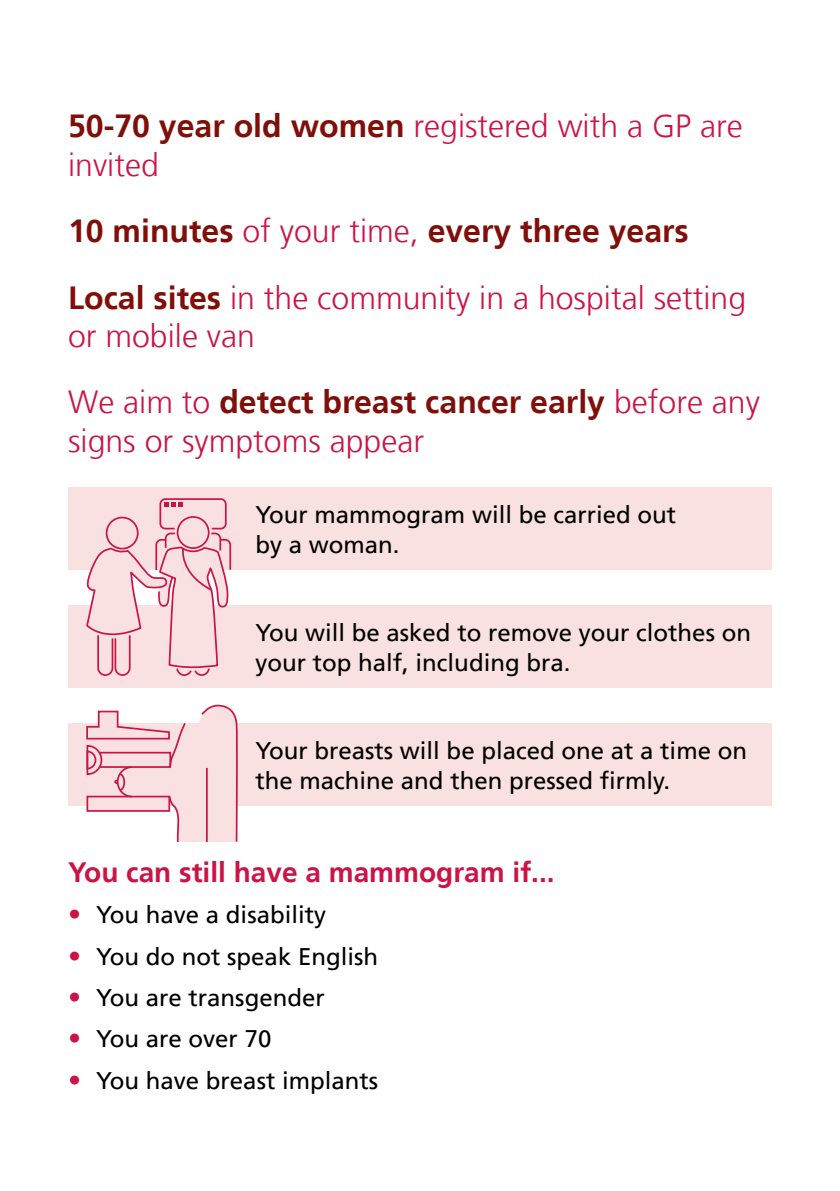
<style>
.page{position:relative;width:840px;height:1191px;background:#fff}
.page>*{position:absolute;margin:0;border:0;box-sizing:border-box;transform-origin:0 0}
.Body_Head_01{font:300 32px/38.4px "Frutiger LT";color:#cb1445}
.Body_Head_01-2{font:700 32px "Frutiger LT";color:#810f09}
.Main_Headings{font:700 28px "Frutiger LT";color:#cb1445}
.Body_Text{font:24px/30px "Frutiger LT";color:#000}
.s1{font-weight:700;color:#810f09}
.s2{font-weight:300;color:#cb1445}
.s3{font-size:26px;color:#cb1445}
</style>
<div class="page">
<div style="left:68px;top:487px;width:703px;height:82px;background:#f8e1e0"></div>
<div style="left:68px;top:605px;width:703px;height:82px;background:#f8e1e0"></div>
<div style="left:68px;top:723px;width:703px;height:82px;background:#f8e1e0"></div>
<svg style="left:85px;top:704px;width:154px;height:138px"></svg>
<hr style="left:206px;top:768px;width:2px;height:74px;background:#cb1445">
<div style="left:159px;top:498px;width:67px;height:31px;background:#f8e1e0;border:2px solid #cb1445;border-radius:5px"></div>
<svg style="left:164px;top:502px;width:18px;height:5px"></svg>
<div style="left:177px;top:517px;width:31px;height:31px;background:#f8e1e0;border-radius:50%"></div>
<div style="left:177px;top:516px;width:32px;height:33px;border:2px solid #cb1445;border-radius:50%"></div>
<div style="left:106px;top:516px;width:32px;height:33px;border:2px solid #cb1445;border-radius:50%"></div>
<svg style="left:85px;top:532px;width:147px;height:144px"></svg>
<p class="Body_Head_01" style="left:68px;top:108px;width:675px"><span class="s1">50-70 year old women</span> registered with a GP are invited</p>
<p class="Body_Head_01-2" style="left:68px;top:212px;width:622px">10 minutes <span class="s2">of your time,</span> every three years</p>
<p class="Body_Head_01" style="left:68px;top:279px;width:679px"><span class="s1">Local sites</span> in the community in a hospital setting or mobile van</p>
<p class="Body_Head_01" style="left:68px;top:383px;width:693px">We aim to <span class="s1">detect breast cancer early</span> before any signs or symptoms appear</p>
<p class="Body_Text" style="left:255px;top:499px;width:422px">Your mammogram will be carried out by a woman.</p>
<p class="Body_Text" style="left:255px;top:617px;width:497px">You will be asked to remove your clothes on your top half, including bra.</p>
<p class="Body_Text" style="left:255px;top:735px;width:493px">Your breasts will be placed one at a time on the machine and then pressed firmly.</p>
<p class="Main_Headings" style="left:68px;top:855px;width:488px">You can still have a mammogram if...</p>
<p class="Body_Text" style="left:68px;top:900px;width:259px"><span class="s3">•</span> You have a disability</p>
<p class="Body_Text" style="left:68px;top:941px;width:311px"><span class="s3">•</span> You do not speak English</p>
<p class="Body_Text" style="left:68px;top:982px;width:258px"><span class="s3">•</span> You are transgender</p>
<p class="Body_Text" style="left:68px;top:1024px;width:205px"><span class="s3">•</span> You are over 70</p>
<p class="Body_Text" style="left:68px;top:1065px;width:311px"><span class="s3">•</span> You have breast implants</p>
</div>
